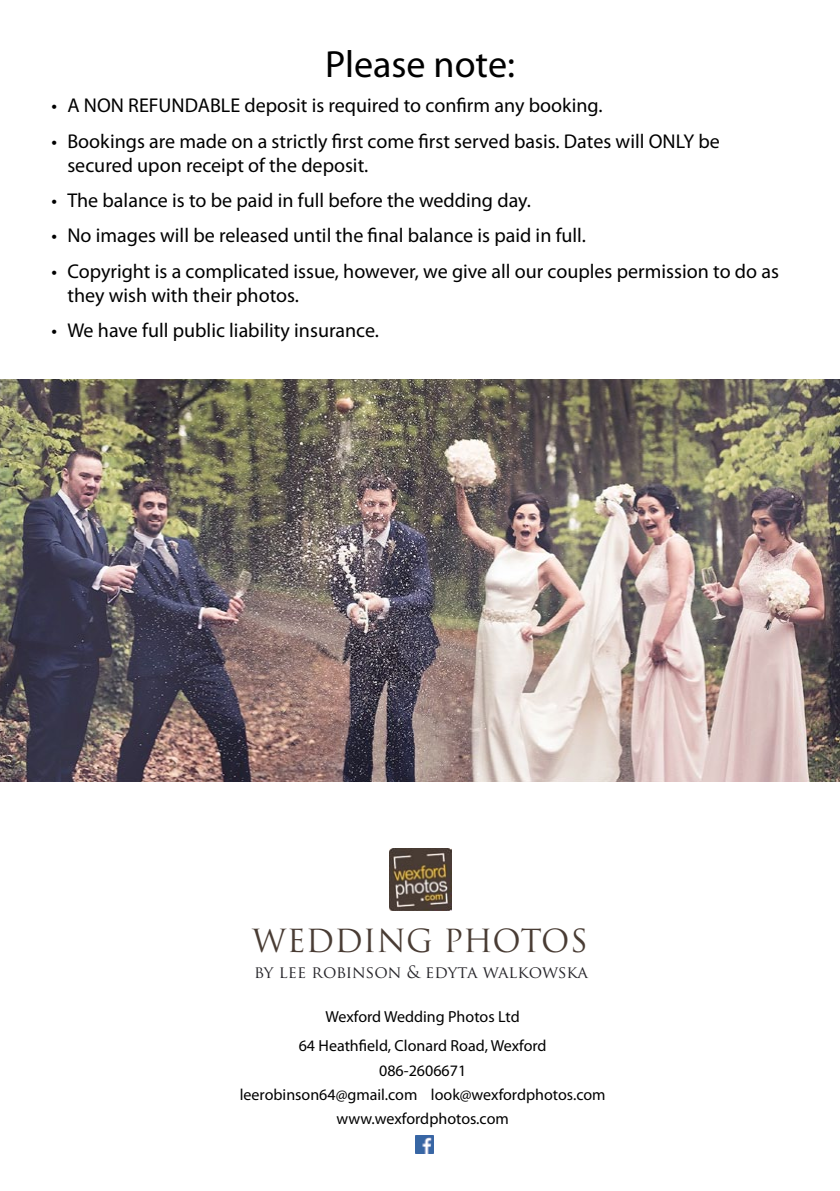
<style>
.page{position:relative;width:840px;height:1191px;background:#fff}
.page>*{position:absolute;margin:0;border:0;box-sizing:border-box;transform-origin:0 0}
.t1{font:38px "Myriad Pro";color:#000}
.t2{font:31px "Trajan Pro";color:#493c34}
.t3{font:20px/24px "Myriad Pro";color:#000}
.t4{font:16.6px "Trajan Pro";color:#26252a}
.t5{font:16px/24.2px "Myriad Pro";color:#000;text-align:center}
</style>
<div class="page">
<img style="left:415px;top:1135px;width:18px;height:18px">
<img style="left:0;top:379px;width:839px;height:402px">
<img style="left:389px;top:849px;width:62px;height:61px">
<h1 class="t1" style="left:325px;top:41px;width:191px">Please note:</h1>
<p class="t3" style="left:51px;top:93px;width:552px">• A NON REFUNDABLE deposit is required to confirm any booking.</p>
<p class="t3" style="left:67px;top:128px;width:653px;text-indent:-16px">• Bookings are made on a strictly first come first served basis. Dates will ONLY be secured upon receipt of the deposit.</p>
<p class="t3" style="left:51px;top:188px;width:481px">• The balance is to be paid in full before the wedding day.</p>
<p class="t3" style="left:51px;top:223px;width:535px">• No images will be released until the final balance is paid in full.</p>
<p class="t3" style="left:67px;top:258px;width:712px;text-indent:-16px">• Copyright is a complicated issue, however, we give all our couples permission to do as they wish with their photos.</p>
<p class="t3" style="left:51px;top:318px;width:329px">• We have full public liability insurance.</p>
<h2 class="t2" style="left:252px;top:921px;width:337px">Wedding Photos</h2>
<p class="t4" style="left:254px;top:961px;width:335px">by lee robinson &amp; edyta walkowska</p>
<p class="t5" style="left:298px;top:1002px;width:249px;line-height:28.2px">Wexford Wedding Photos Ltd<br>64 Heathfield, Clonard Road, Wexford</p>
<p class="t5" style="left:240px;top:1058px;width:367px">086-2606671<br>leerobinson64@gmail.com look@wexfordphotos.com www.wexfordphotos.com</p>
</div>
